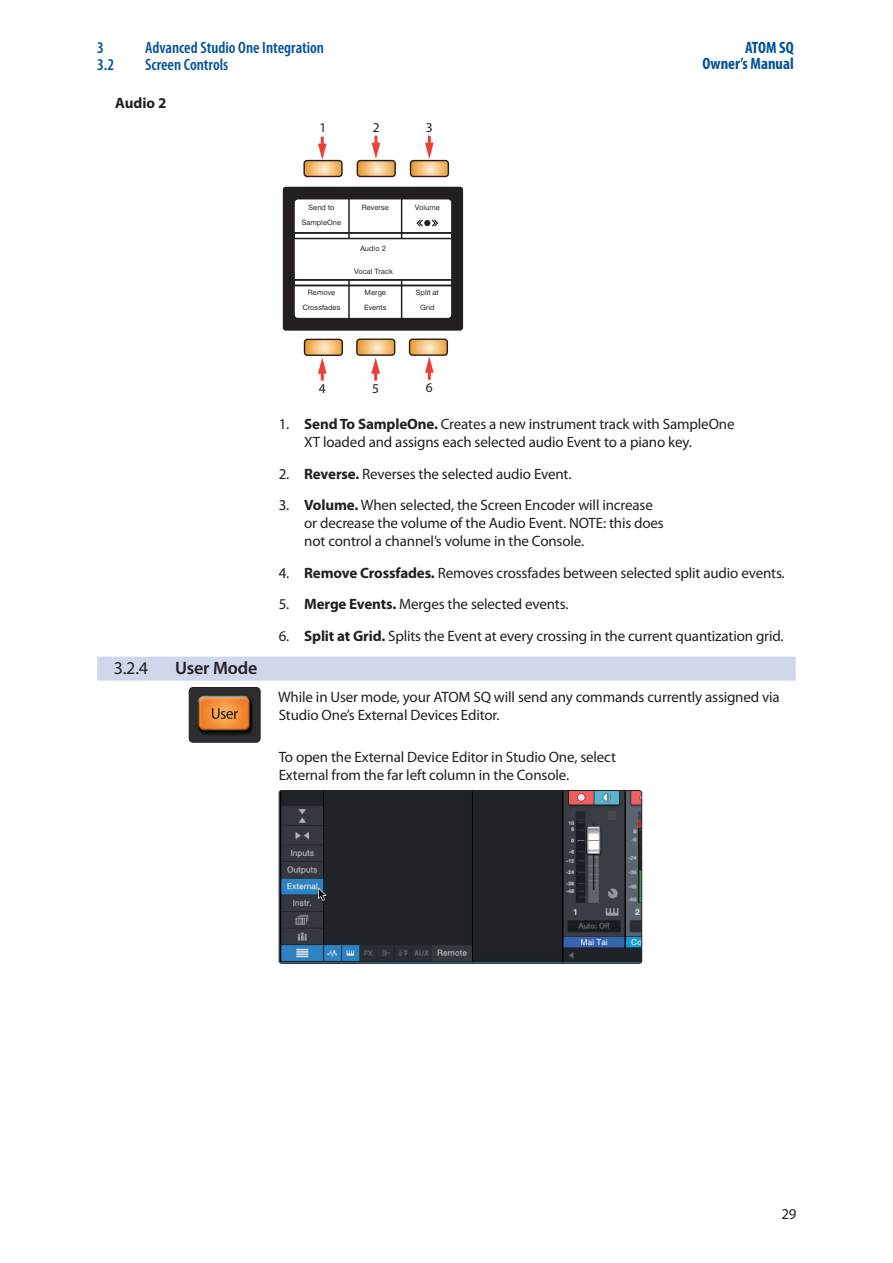
<style>
.page{position:relative;width:893px;height:1263px;background:#fff}
.page>*{position:absolute;margin:0;border:0;box-sizing:border-box;transform-origin:0 0}
._0_N_M_Subsection_He{font:600 18px "Myriad Pro";letter-spacing:-.01em;color:#231f20}
._0_N_M_Subsection_He-2{font:18px "Myriad Pro";color:#231f20}
.t1{font:600 condensed 16.5px "Myriad Pro";color:#01529b}
.t2{font:700 condensed 16.5px/16.5px "Myriad Pro";color:#01529b;text-align:right}
.Body_L1{font:15px/18px "Myriad Pro";letter-spacing:-.01em;color:#231f20}
.Paragraph_Head{font:700 15px "Myriad Pro";color:#231f20}
.t3{font:13.5px "Myriad Pro";color:#231f20}
.t4{font:500 7.8px/15.8px "Nimbus San Nov";color:#231f20;text-align:center}
.s1{font-weight:700}
</style>
<div class="page">
<div style="left:97px;top:657px;width:699px;height:24px;background:#d1d7eb"></div>
<div style="left:284px;top:187px;width:178px;height:143px;background:#231f20;border-radius:2px"></div>
<div style="left:283px;top:187px;width:180px;height:144px;border:2px solid #231f20;border-radius:2px"></div>
<div style="left:294px;top:199px;width:158px;height:120px;background:#fff;border-radius:4px"></div>
<div style="left:293px;top:198px;width:160px;height:121px;border:2px solid #231f20;border-radius:4px"></div>
<hr style="left:348px;top:280px;width:2px;height:39px;background:#231f20">
<hr style="left:348px;top:198px;width:2px;height:40px;background:#231f20">
<hr style="left:401px;top:197px;width:1px;height:41px;background:#231f20">
<hr style="left:401px;top:280px;width:1px;height:39px;background:#231f20">
<div style="left:293px;top:279px;width:160px;height:7px;border:2px solid #231f20"></div>
<div style="left:293px;top:232px;width:160px;height:7px;border:2px solid #231f20"></div>
<svg style="left:416px;top:219px;width:23px;height:8px"></svg>
<div style="left:303px;top:160px;width:40px;height:17px;border:1px solid #231f20;border-radius:3px"></div>
<div style="left:357px;top:160px;width:39px;height:17px;border:1px solid #231f20;border-radius:3px"></div>
<div style="left:410px;top:160px;width:39px;height:17px;border:1px solid #231f20;border-radius:3px"></div>
<div style="left:356px;top:338px;width:39px;height:18px;border:1px solid #231f20;border-radius:3px"></div>
<div style="left:409px;top:338px;width:39px;height:18px;border:1px solid #231f20;border-radius:3px"></div>
<div style="left:304px;top:339px;width:39px;height:17px;border:1px solid #231f20;border-radius:3px"></div>
<svg style="left:304px;top:339px;width:38px;height:42px"></svg>
<svg style="left:357px;top:339px;width:38px;height:42px"></svg>
<svg style="left:410px;top:339px;width:37px;height:41px"></svg>
<svg style="left:411px;top:136px;width:37px;height:40px"></svg>
<svg style="left:357px;top:136px;width:38px;height:40px"></svg>
<svg style="left:304px;top:137px;width:38px;height:39px"></svg>
<img style="left:279px;top:790px;width:361px;height:172px">
<div style="left:279px;top:790px;width:363px;height:174px;border:1px solid #231f20;border-radius:3px"></div>
<img style="left:189px;top:687px;width:71px;height:55px">
<div style="left:189px;top:687px;width:71px;height:56px;border:1px solid #231f20;border-radius:4px"></div>
<p class="t1" style="left:97px;top:39px;width:8px">3</p>
<p class="t1" style="left:145px;top:39px;width:180px">Advanced Studio One Integration</p>
<p class="t1" style="left:97px;top:56px;width:19px">3.2</p>
<p class="t1" style="left:145px;top:56px;width:85px">Screen Controls</p>
<p class="Paragraph_Head" style="left:115px;top:94px;width:53px">Audio 2</p>
<p class="t3" style="left:320px;top:121px;width:8px">1</p>
<p class="t3" style="left:373px;top:121px;width:8px">2</p>
<p class="t3" style="left:426px;top:121px;width:8px">3</p>
<p class="t4" style="left:308px;top:199px;width:27px">Send to</p>
<p class="t4" style="left:362px;top:199px;width:29px">Reverse</p>
<p class="t4" style="left:415px;top:199px;width:27px">Volume</p>
<p class="t4" style="left:302px;top:215px;width:41px">SampleOne</p>
<p class="t4" style="left:360px;top:240px;width:27px">Audio 2</p>
<p class="t4" style="left:308px;top:284px;width:29px">Remove</p>
<p class="t4" style="left:302px;top:299px;width:39px">Crossfades</p>
<p class="t4" style="left:354px;top:264px;width:40px">Vocal Track</p>
<p class="t4" style="left:364px;top:284px;width:24px;text-align:left">Merge<br>Events</p>
<p class="t4" style="left:416px;top:284px;width:25px">Split at<br>Grid</p>
<p class="t2" style="left:702px;top:39px;width:93px">ATOM SQ<br>Owner’s Manual</p>
<p class="_0_N_M_Subsection_He-2" style="left:114px;top:657px;width:36px">3.2.4</p>
<p class="_0_N_M_Subsection_He" style="left:175px;top:656px;width:84px">User Mode</p>
<p class="t3" style="left:319px;top:381px;width:8px">4</p>
<p class="t3" style="left:372px;top:381px;width:8px">5</p>
<p class="t3" style="left:426px;top:380px;width:8px">6</p>
<p class="Body_L1" style="left:304px;top:415px;width:432px;text-indent:-26px">1. <span class="s1">Send To SampleOne.</span> Creates a new instrument track with SampleOne<br>XT loaded and assigns each selected audio Event to a piano key.</p>
<p class="Body_L1" style="left:279px;top:465px;width:294px">2. <span class="s1">Reverse.</span> Reverses the selected audio Event.</p>
<p class="Body_L1" style="left:304px;top:496px;width:361px;text-indent:-26px">3. <span class="s1">Volume.</span> When selected, the Screen Encoder will increase or decrease the volume of the Audio Event. NOTE: this does not control a channel’s volume in the Console.</p>
<p class="Body_L1" style="left:279px;top:564px;width:507px">4. <span class="s1">Remove Crossfades.</span> Removes crossfades between selected split audio events.</p>
<p class="Body_L1" style="left:279px;top:595px;width:291px">5. <span class="s1">Merge Events.</span> Merges the selected events.</p>
<p class="Body_L1" style="left:279px;top:627px;width:506px">6. <span class="s1">Split at Grid.</span> Splits the Event at every crossing in the current quantization grid.</p>
<p class="Body_L1" style="left:278px;top:687px;width:503px">While in User mode, your ATOM SQ will send any commands currently assigned via<br>Studio One’s External Devices Editor.</p>
<p class="Body_L1" style="left:279px;top:748px;width:339px">To open the External Device Editor in Studio One, select<br>External from the far left column in the Console.</p>
<p class="Body_L1" style="left:781px;top:1204px;width:17px">29</p>
</div>
